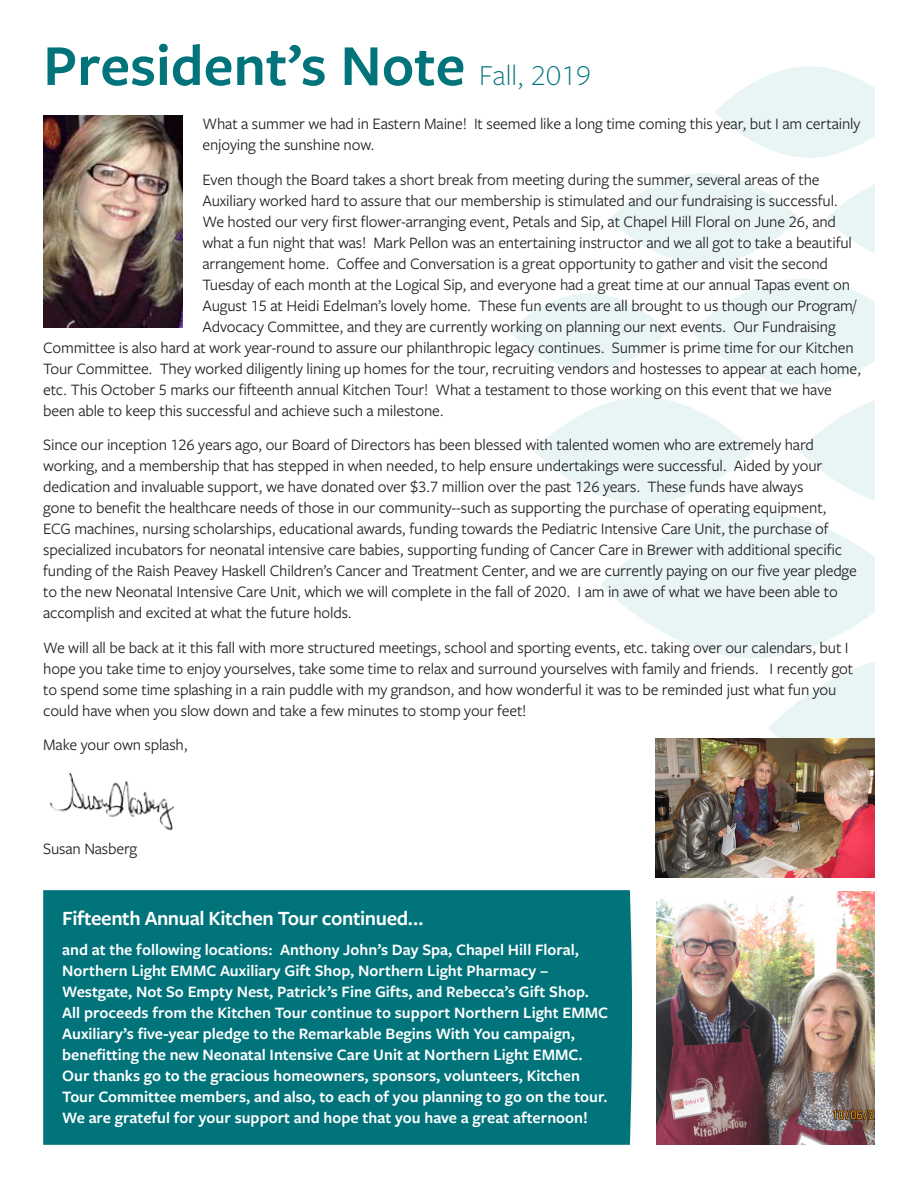
<style>
.page{position:relative;width:918px;height:1188px;background:#fff}
.page>*{position:absolute;margin:0;border:0;box-sizing:border-box;transform-origin:0 0}
._12_15_subhead_-_sem{font:600 60px "Freight Sans Pro";color:#00737b}
._12_15_subhead_-_sem-2{font:600 21px "Freight Sans Pro";letter-spacing:-.02em;color:#fff}
._12_15_subhead_-_sem-3{font:16.5px/21px "Freight Sans Pro";letter-spacing:-.01em;color:#231f20}
._12_15_subhead_-_sem-4{font:600 16.5px/21px "Freight Sans Pro";color:#fff}
.s1{font-weight:300;font-size:30px}
</style>
<div class="page">
<svg style="left:509px;top:66px;width:366px;height:736px"></svg>
<img style="left:43px;top:116px;width:139px;height:211px">
<img style="left:49px;top:772px;width:125px;height:59px">
<div style="left:43px;top:890px;width:589px;height:255px;background:#00737b"></div>
<img style="left:657px;top:891px;width:218px;height:254px">
<img style="left:656px;top:739px;width:219px;height:139px">
<p class="_12_15_subhead_-_sem" style="left:43px;top:25px;width:550px">President’s Note <span class="s1">Fall, 2019</span></p>
<p class="_12_15_subhead_-_sem-3" style="left:203px;top:113px;width:660px">What a summer we had in Eastern Maine! It seemed like a long time coming this year, but I am certainly enjoying the sunshine now.</p>
<p class="_12_15_subhead_-_sem-3" style="left:203px;top:168px;width:619px">Even though the Board takes a short break from meeting during the summer, several areas of the</p>
<p class="_12_15_subhead_-_sem-3" style="left:203px;top:189px;width:637px">Auxiliary worked hard to assure that our membership is stimulated and our fundraising is successful.</p>
<p class="_12_15_subhead_-_sem-3" style="left:203px;top:210px;width:635px">We hosted our very first flower-arranging event, Petals and Sip, at Chapel Hill Floral on June 26, and</p>
<p class="_12_15_subhead_-_sem-3" style="left:203px;top:231px;width:651px">what a fun night that was! Mark Pellon was an entertaining instructor and we all got to take a beautiful</p>
<p class="_12_15_subhead_-_sem-3" style="left:203px;top:252px;width:627px">arrangement home. Coffee and Conversation is a great opportunity to gather and visit the second</p>
<p class="_12_15_subhead_-_sem-3" style="left:203px;top:273px;width:649px">Tuesday of each month at the Logical Sip, and everyone had a great time at our annual Tapas event on</p>
<p class="_12_15_subhead_-_sem-3" style="left:203px;top:294px;width:655px">August 15 at Heidi Edelman’s lovely home. These fun events are all brought to us though our Program/</p>
<p class="_12_15_subhead_-_sem-3" style="left:203px;top:315px;width:635px">Advocacy Committee, and they are currently working on planning our next events. Our Fundraising</p>
<p class="_12_15_subhead_-_sem-3" style="left:43px;top:336px;width:812px">Committee is also hard at work year-round to assure our philanthropic legacy continues. Summer is prime time for our Kitchen</p>
<p class="_12_15_subhead_-_sem-3" style="left:43px;top:357px;width:820px">Tour Committee. They worked diligently lining up homes for the tour, recruiting vendors and hostesses to appear at each home,</p>
<p class="_12_15_subhead_-_sem-3" style="left:43px;top:378px;width:790px">etc. This October 5 marks our fifteenth annual Kitchen Tour! What a testament to those working on this event that we have</p>
<p class="_12_15_subhead_-_sem-3" style="left:43px;top:399px;width:402px">been able to keep this successful and achieve such a milestone.</p>
<p class="_12_15_subhead_-_sem-3" style="left:43px;top:434px;width:815px">Since our inception 126 years ago, our Board of Directors has been blessed with talented women who are extremely hard working, and a membership that has stepped in when needed, to help ensure undertakings were successful. Aided by your dedication and invaluable support, we have donated over $3.7 million over the past 126 years. These funds have always<br>gone to benefit the healthcare needs of those in our community--such as supporting the purchase of operating equipment, ECG machines, nursing scholarships, educational awards, funding towards the Pediatric Intensive Care Unit, the purchase of specialized incubators for neonatal intensive care babies, supporting funding of Cancer Care in Brewer with additional specific funding of the Raish Peavey Haskell Children’s Cancer and Treatment Center, and we are currently paying on our five year pledge to the new Neonatal Intensive Care Unit, which we will complete in the fall of 2020. I am in awe of what we have been able to accomplish and excited at what the future holds.</p>
<p class="_12_15_subhead_-_sem-3" style="left:43px;top:636px;width:812px">We will all be back at it this fall with more structured meetings, school and sporting events, etc. taking over our calendars, but I hope you take time to enjoy yourselves, take some time to relax and surround yourselves with family and friends. I recently got to spend some time splashing in a rain puddle with my grandson, and how wonderful it was to be reminded just what fun you could have when you slow down and take a few minutes to stomp your feet!</p>
<p class="_12_15_subhead_-_sem-3" style="left:43px;top:734px;width:146px">Make your own splash,</p>
<p class="_12_15_subhead_-_sem-3" style="left:43px;top:837px;width:96px">Susan Nasberg</p>
<p class="_12_15_subhead_-_sem-2" style="left:62px;top:904px;width:363px">Fifteenth Annual Kitchen Tour continued…</p>
<p class="_12_15_subhead_-_sem-4" style="left:62px;top:939px;width:528px">and at the following locations: Anthony John’s Day Spa, Chapel Hill Floral,<br>Northern Light EMMC Auxiliary Gift Shop, Northern Light Pharmacy –<br>Westgate, Not So Empty Nest, Patrick’s Fine Gifts, and Rebecca’s Gift Shop.</p>
<p class="_12_15_subhead_-_sem-4" style="left:62px;top:1002px;width:548px">All proceeds from the Kitchen Tour continue to support Northern Light EMMC Auxiliary’s five-year pledge to the Remarkable Begins With You campaign, benefitting the new Neonatal Intensive Care Unit at Northern Light EMMC.<br>Our thanks go to the gracious homeowners, sponsors, volunteers, Kitchen Tour Committee members, and also, to each of you planning to go on the tour.<br>We are grateful for your support and hope that you have a great afternoon!</p>
</div>
